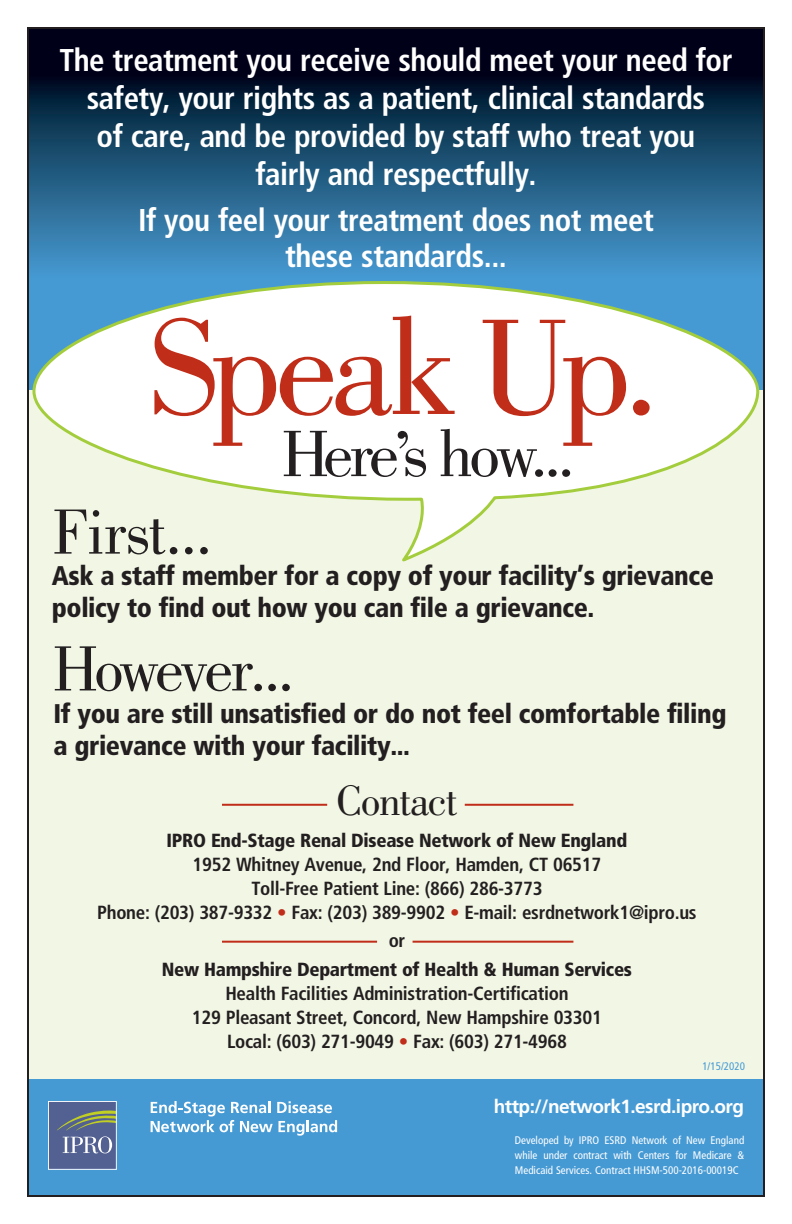
<style>
.page{position:relative;width:792px;height:1224px;background:#fff}
.page>*{position:absolute;margin:0;border:0;box-sizing:border-box;transform-origin:0 0}
.t1{font:66px "Bodoni Std";letter-spacing:-.05em;color:#231f20}
.t2{font:44px "Bodoni Std";letter-spacing:-.03em;color:#231f20}
.t3{font:700 condensed 31.5px/38px "Frutiger LT Std";letter-spacing:-.015em;color:#fff;text-align:center}
.t4{font:900 condensed 27px/32px "Frutiger LT Std";letter-spacing:-.015em;color:#231f20}
.t5{font:700 condensed 19px/24px "Frutiger LT Std";letter-spacing:-.015em;color:#231f20;text-align:center}
.t6{font:900 condensed 19px "Frutiger LT Std";letter-spacing:-.015em;color:#231f20}
.t7{font:700 19px "Frutiger LT Std";letter-spacing:-.03em;color:#fff}
.t8{font:condensed 11px/15px "Frutiger LT Std";color:#fff;text-align:justify}
.t9{font:condensed 11px "Frutiger LT Std";color:#469ad4}
.s1{color:#c02d19}
</style>
<div class="page">
<div style="left:27px;top:27px;width:738px;height:137px;background:#000119"></div>
<div style="left:27px;top:1078px;width:738px;height:119px;background:#469ad4"></div>
<div style="left:27px;top:77px;width:738px;height:202px;background:linear-gradient(to bottom,#001428,#489dd5)"></div>
<svg style="left:48px;top:1101px;width:69px;height:69px;background:#6c7997"></svg>
<svg style="left:151px;top:1101px;width:186px;height:35px"></svg>
<div style="left:27px;top:390px;width:738px;height:689px;background:#f2f7e5"></div>
<svg style="left:32px;top:281px;width:727px;height:280px"></svg>
<svg style="left:154px;top:316px;width:472px;height:161px"></svg>
<div style="left:633px;top:400px;width:17px;height:16px;background:#c02d19;border-radius:50%"></div>
<hr style="left:465px;top:804px;width:108px;height:2px;background:#c02d19">
<hr style="left:222px;top:804px;width:105px;height:2px;background:#c02d19">
<hr style="left:413px;top:941px;width:160px;height:2px;background:#c02d19">
<hr style="left:222px;top:941px;width:155px;height:2px;background:#c02d19">
<h3 class="t3" style="left:59px;top:43px;width:675px">The treatment you receive should meet your need for safety, your rights as a patient, clinical standards<br>of care, and be provided by staff who treat you<br>fairly and respectfully.</h3>
<h3 class="t3" style="left:138px;top:204px;width:517px;line-height:36px">If you feel your treatment does not meet these standards...</h3>
<h1 class="t1" style="left:52px;top:508px;width:162px">First...</h1>
<h3 class="t4" style="left:52px;top:562px;width:664px">Ask a staff member for a copy of your facility’s grievance policy to find out how you can file a grievance.</h3>
<h1 class="t1" style="left:52px;top:644px;width:244px">However...</h1>
<h3 class="t4" style="left:53px;top:700px;width:675px">If you are still unsatisfied or do not feel comfortable filing a grievance with your facility...</h3>
<h2 class="t2" style="left:336px;top:785px;width:123px">Contact</h2>
<p class="t6" style="left:167px;top:833px;width:462px">IPRO End-Stage Renal Disease Network of New England</p>
<p class="t5" style="left:97px;top:854px;width:601px">1952 Whitney Avenue, 2nd Floor, Hamden, CT 06517<br>Toll-Free Patient Line: (866) 286-3773<br>Phone: (203) 387-9332 <span class="s1">•</span> Fax: (203) 389-9902 <span class="s1">•</span> E-mail: esrdnetwork1@ipro.us</p>
<p class="t5" style="left:389px;top:930px;width:18px">or</p>
<p class="t6" style="left:162px;top:962px;width:472px">New Hampshire Department of Health &amp; Human Services</p>
<p class="t5" style="left:192px;top:983px;width:411px">Health Facilities Administration-Certification<br>129 Pleasant Street, Concord, New Hampshire 03301<br>Local: (603) 271-9049 <span class="s1">•</span> Fax: (603) 271-4968</p>
<p class="t9" style="left:702px;top:1062px;width:44px">1/15/2020</p>
<p class="t7" style="left:494px;top:1098px;width:252px">http://network1.esrd.ipro.org</p>
<p class="t8" style="left:515px;top:1134px;width:231px">Developed by IPRO ESRD Network of New England while under contract with Centers for Medicare &amp; Medicaid Services. Contract HHSM-500-2016-00019C</p>
</div>
